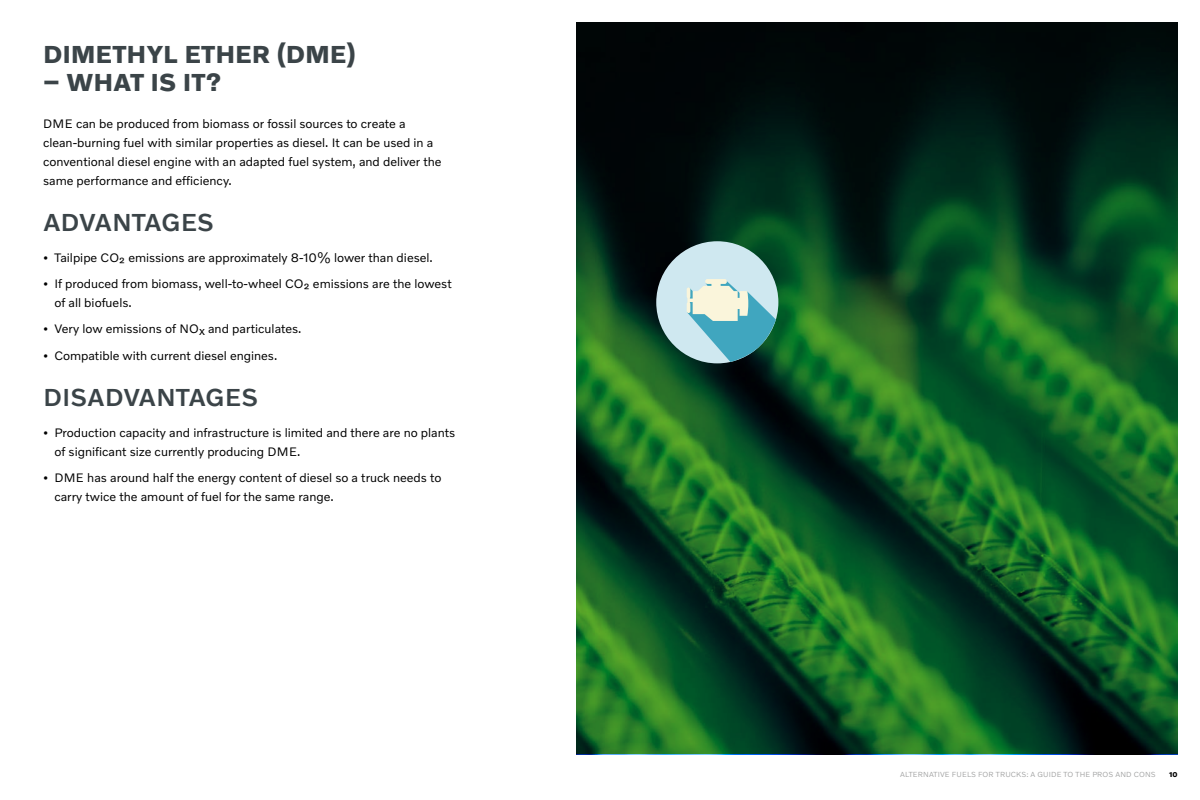
<style>
.page{position:relative;width:1200px;height:800px;background:#fff}
.page>*{position:absolute;margin:0;border:0;box-sizing:border-box;transform-origin:0 0}
.t1{font:700 25px "Volvo Novum";letter-spacing:.02em;color:#3b4448}
.t2{font:500 25px "Volvo Novum";letter-spacing:.005em;color:#3b4448}
.t3{font:12.5px/18.8px "Volvo Novum";color:#000}
.t4{font:300 7.5px "Volvo Novum";letter-spacing:.02em;color:#9b9c9c}
.t5{font:700 7.12px "Volvo Novum";color:#000}
</style>
<div class="page">
<svg style="left:576px;top:22px;width:602px;height:732px;background:#0d451d"></svg>
<div style="left:656px;top:241px;width:122px;height:122px;background:#cfe8f0;border-radius:50%"></div>
<svg style="left:687px;top:279px;width:89px;height:83px"></svg>
<h1 class="t1" style="left:43px;top:39px;width:314px">DIMETHYL ETHER (DME)</h1>
<h1 class="t1" style="left:43px;top:66px;width:180px">– WHAT IS IT?</h1>
<p class="t3" style="left:43px;top:114px;width:400px">DME can be produced from biomass or fossil sources to create a clean-burning fuel with similar properties as diesel. It can be used in a conventional diesel engine with an adapted fuel system, and deliver the same performance and efficiency.</p>
<h1 class="t2" style="left:43px;top:206px;width:172px">ADVANTAGES</h1>
<p class="t3" style="left:43px;top:248px;width:391px">• Tailpipe CO₂ emissions are approximately 8-10% lower than diesel.</p>
<p class="t3" style="left:54px;top:274px;width:399px;text-indent:-11px">• If produced from biomass, well-to-wheel CO₂ emissions are the lowest of all biofuels.</p>
<p class="t3" style="left:43px;top:319px;width:260px">• Very low emissions of NOx and particulates.</p>
<p class="t3" style="left:43px;top:345px;width:236px">• Compatible with current diesel engines.</p>
<h1 class="t2" style="left:43px;top:381px;width:216px">DISADVANTAGES</h1>
<p class="t3" style="left:54px;top:423px;width:403px;text-indent:-11px">• Production capacity and infrastructure is limited and there are no plants of significant size currently producing DME.</p>
<p class="t3" style="left:54px;top:468px;width:389px;text-indent:-11px">• DME has around half the energy content of diesel so a truck needs to carry twice the amount of fuel for the same range.</p>
<p class="t4" style="left:900px;top:770px;width:257px">ALTERNATIVE FUELS FOR TRUCKS: A GUIDE TO THE PROS AND CONS</p>
<p class="t5" style="left:1169px;top:770px;width:10px">10</p>
</div>
